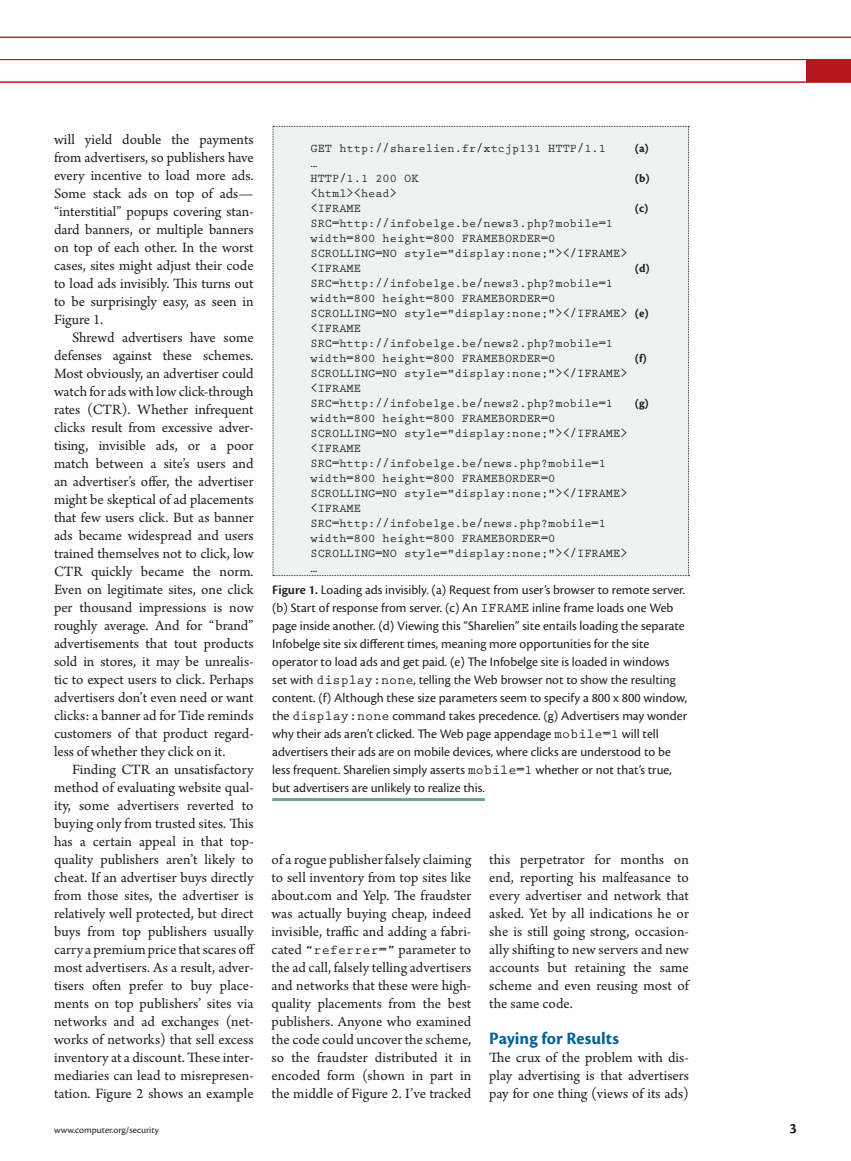
<style>
.page{position:relative;width:851px;height:1161px;background:#fff}
.page>*{position:absolute;margin:0;border:0;box-sizing:border-box;transform-origin:0 0}
.t1{font:700 18px "Cronos Pro";letter-spacing:.005em;color:#006299}
.t2{font:15px/18px "Arno Pro";color:#231f20;text-align:justify}
.t3{font:700 15px "Cronos Pro";color:#231f20}
.t4{font:13.5px/18px "Cronos Pro";color:#231f20}
.t5{font:700 12px/15px "Prestige Elite Std";color:#231f20}
.t6{font:700 12px "Cronos Pro";color:#231f20}
.t7{font:9.75px "Cronos Pro";color:#231f20}
.s1{font-family:"Cronos Pro"}
.s2{font-weight:600}
.s3{font-family:"Prestige Elite Std";font-weight:700}
.s4{font-family:"Prestige Elite Std";font-weight:700;font-size:13.5px}
</style>
<div class="page">
<hr style="left:272px;top:798px;width:213px;height:3px;background:#6fa78d">
<div style="left:272px;top:126px;width:417px;height:450px;background:#edf3f0"></div>
<hr style="left:0;top:37px;width:850px;height:1px;background:#b4181d">
<hr style="left:0;top:59px;width:850px;height:1px;background:#b4181d">
<hr style="left:0;top:82px;width:850px;height:1px;background:#b4181d">
<div style="left:806px;top:60px;width:44px;height:22px;background:#b4181d"></div>
<p class="t2" style="left:54px;top:131px;width:201px">will yield double the payments from advertisers, so publishers have every incentive to load more ads.<br>Some stack ads on top of ads— “interstitial” popups covering stan&shy;dard banners, or multiple banners on top of each other. In the worst cases, sites might adjust their code to load ads invisibly. This turns out to be surprisingly easy, as seen in Figure 1.</p>
<p class="t2" style="left:54px;top:329px;width:201px;text-indent:18px">Shrewd advertisers have some defenses against these schemes.<br>Most obviously, an advertiser could watch for ads with low click-through rates (CTR). Whether infrequent clicks result from excessive adver&shy;tising, invisible ads, or a poor match between a site’s users and an advertiser’s offer, the advertiser might be skeptical of ad placements that few users click. But as banner ads became widespread and users trained themselves not to click, low CTR quickly became the norm.<br>Even on legitimate sites, one click per thousand impressions is now roughly average. And for “brand” advertisements that tout products sold in stores, it may be unrealis&shy;tic to expect users to click. Perhaps advertisers don’t even need or want clicks: a banner ad for Tide reminds customers of that product regard&shy;less of whether they click on it.</p>
<p class="t2" style="left:54px;top:761px;width:202px;text-indent:18px">Finding CTR an unsatisfactory method of evaluating website qual&shy;ity, some advertisers reverted to buying only from trusted sites. This has a certain appeal in that top&shy;quality publishers aren’t likely to cheat. If an advertiser buys directly from those sites, the advertiser is relatively well protected, but direct buys from top publishers usually carry a premium price that scares off most advertisers. As a result, adver&shy;tisers often prefer to buy place&shy;ments on top publishers’ sites via networks and ad exchanges (net&shy;works of networks) that sell excess inventory at a discount. These inter&shy;mediaries can lead to misrepresen&shy;tation. Figure 2 shows an example</p>
<p class="t5" style="left:310px;top:141px;width:297px">GET http://sharelien.fr/xtcjp131 HTTP/1.1</p>
<p class="t6" style="left:634px;top:141px;width:16px">(a)</p>
<p class="t5" style="left:310px;top:156px;width:109px">…<br>HTTP/1.1 200 OK</p>
<p class="t6" style="left:634px;top:171px;width:16px">(b)</p>
<p class="t5" style="left:310px;top:186px;width:88px">&lt;html&gt;&lt;head&gt; &lt;IFRAME</p>
<p class="t6" style="left:634px;top:201px;width:15px">(c)</p>
<p class="t5" style="left:310px;top:216px;width:318px">SRC=http://infobelge.be/news3.php?mobile=1 width=800 height=800 FRAMEBORDER=0<br>SCROLLING=NO style="display:none;"&gt;&lt;/IFRAME&gt; &lt;IFRAME</p>
<p class="t6" style="left:634px;top:261px;width:16px">(d)</p>
<p class="t5" style="left:310px;top:276px;width:339px">SRC=http://infobelge.be/news3.php?mobile=1 width=800 height=800 FRAMEBORDER=0<br>SCROLLING=NO style="display:none;"&gt;&lt;/IFRAME&gt; <span class="s1">(e) </span>&lt;IFRAME SRC=http://infobelge.be/news2.php?mobile=1 width=800 height=800 FRAMEBORDER=0</p>
<p class="t6" style="left:634px;top:351px;width:14px">(f)</p>
<p class="t5" style="left:310px;top:366px;width:318px">SCROLLING=NO style="display:none;"&gt;&lt;/IFRAME&gt; &lt;IFRAME<br>SRC=http://infobelge.be/news2.php?mobile=1</p>
<p class="t5" style="left:310px;top:411px;width:318px">width=800 height=800 FRAMEBORDER=0<br>SCROLLING=NO style="display:none;"&gt;&lt;/IFRAME&gt; &lt;IFRAME SRC=http://infobelge.be/news.php?mobile=1 width=800 height=800 FRAMEBORDER=0<br>SCROLLING=NO style="display:none;"&gt;&lt;/IFRAME&gt; &lt;IFRAME SRC=http://infobelge.be/news.php?mobile=1 width=800 height=800 FRAMEBORDER=0<br>SCROLLING=NO style="display:none;"&gt;&lt;/IFRAME&gt; …</p>
<p class="t6" style="left:634px;top:396px;width:15px">(g)</p>
<p class="t4" style="left:272px;top:581px;width:416px"><span class="s2">Figure 1.</span> Loading ads invisibly. (a) Request from user’s browser to remote server. (b) Start of response from server. (c) An <span class="s3">IFRAME</span> inline frame loads one Web page inside another. (d) Viewing this “Sharelien” site entails loading the separate Infobelge site six different times, meaning more opportunities for the site operator to load ads and get paid. (e) The Infobelge site is loaded in windows set with <span class="s3">display:none</span>, telling the Web browser not to show the resulting content. (f) Although these size parameters seem to specify a 800 x 800 window, the <span class="s3">display:none</span> command takes precedence. (g) Advertisers may wonder why their ads aren’t clicked. The Web page appendage <span class="s3">mobile=1</span> will tell advertisers their ads are on mobile devices, where clicks are understood to be less frequent. Sharelien simply asserts <span class="s3">mobile=1</span> whether or not that’s true, but advertisers are unlikely to realize this.</p>
<p class="t2" style="left:271px;top:851px;width:201px">of a rogue publisher falsely claiming to sell inventory from top sites like about.com and Yelp. The fraudster was actually buying cheap, indeed invisible, traffic and adding a fabri&shy;cated <span class="s4">“referrer=”</span> parameter to the ad call, falsely telling advertisers and networks that these were high&shy;quality placements from the best publishers. Anyone who examined the code could uncover the scheme, so the fraudster distributed it in encoded form (shown in part in the middle of Figure 2. I’ve tracked</p>
<p class="t2" style="left:489px;top:851px;width:201px">this perpetrator for months on end, reporting his malfeasance to every advertiser and network that asked. Yet by all indications he or she is still going strong, occasion&shy;ally shifting to new servers and new accounts but retaining the same scheme and even reusing most of the same code.</p>
<p class="t1" style="left:489px;top:1028px;width:131px">Paying for Results</p>
<p class="t2" style="left:489px;top:1049px;width:201px">The crux of the problem with dis&shy;play advertising is that advertisers pay for one thing (views of its ads)</p>
<p class="t7" style="left:54px;top:1125px;width:106px">www.computer.org/security</p>
<p class="t3" style="left:789px;top:1120px;width:9px">3</p>
</div>
